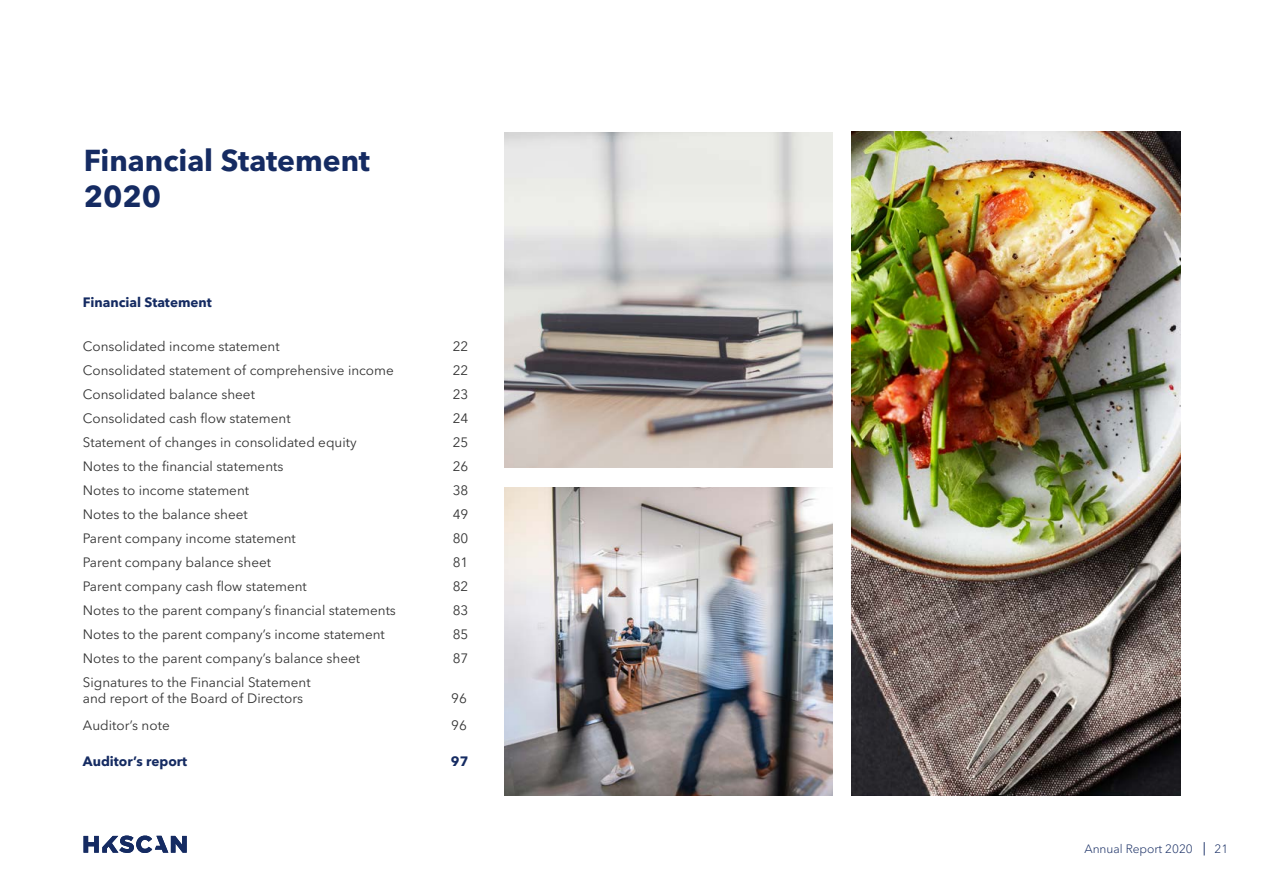
<style>
.page{position:relative;width:1263px;height:893px;background:#fff}
.page>*{position:absolute;margin:0;border:0;box-sizing:border-box;transform-origin:0 0}
.t1{font:700 30px/36px "Avenir Next LT Pro";color:#152b62}
.t2{font:13.5px/16.2px "Avenir Next LT Pro";color:#333}
.t3{font:700 13.5px "Avenir Next LT Pro";color:#152b62}
.t4{font:300 12px "Avenir Next LT Pro";color:#152b62}
</style>
<div class="page">
<svg style="left:84px;top:835px;width:103px;height:18px"></svg>
<svg style="left:1204px;top:842px;width:1px;height:13px"></svg>
<img style="left:852px;top:132px;width:328px;height:663px">
<img style="left:504px;top:132px;width:329px;height:336px">
<img style="left:504px;top:487px;width:329px;height:308px">
<h1 class="t1" style="left:84px;top:142px;width:288px">Financial Statement<br>2020</h1>
<p class="t3" style="left:83px;top:294px;width:130px">Financial Statement</p>
<p class="t2" style="left:83px;top:338px;width:198px">Consolidated income statement</p>
<p class="t2" style="left:453px;top:338px;width:17px">22</p>
<p class="t2" style="left:83px;top:362px;width:312px">Consolidated statement of comprehensive income</p>
<p class="t2" style="left:453px;top:362px;width:17px">22</p>
<p class="t2" style="left:83px;top:386px;width:174px">Consolidated balance sheet</p>
<p class="t2" style="left:453px;top:386px;width:17px">23</p>
<p class="t2" style="left:83px;top:410px;width:209px">Consolidated cash flow statement</p>
<p class="t2" style="left:453px;top:410px;width:17px">24</p>
<p class="t2" style="left:83px;top:434px;width:275px">Statement of changes in consolidated equity</p>
<p class="t2" style="left:453px;top:434px;width:17px">25</p>
<p class="t2" style="left:83px;top:458px;width:202px">Notes to the financial statements</p>
<p class="t2" style="left:453px;top:458px;width:17px">26</p>
<p class="t2" style="left:83px;top:482px;width:168px">Notes to income statement</p>
<p class="t2" style="left:453px;top:482px;width:17px">38</p>
<p class="t2" style="left:83px;top:506px;width:166px">Notes to the balance sheet</p>
<p class="t2" style="left:453px;top:506px;width:17px">49</p>
<p class="t2" style="left:83px;top:530px;width:214px">Parent company income statement</p>
<p class="t2" style="left:453px;top:530px;width:17px">80</p>
<p class="t2" style="left:83px;top:554px;width:190px">Parent company balance sheet</p>
<p class="t2" style="left:453px;top:554px;width:17px">81</p>
<p class="t2" style="left:83px;top:578px;width:225px">Parent company cash flow statement</p>
<p class="t2" style="left:453px;top:578px;width:17px">82</p>
<p class="t2" style="left:83px;top:602px;width:315px">Notes to the parent company’s financial statements</p>
<p class="t2" style="left:453px;top:602px;width:17px">83</p>
<p class="t2" style="left:83px;top:626px;width:303px">Notes to the parent company’s income statement</p>
<p class="t2" style="left:453px;top:626px;width:17px">85</p>
<p class="t2" style="left:83px;top:650px;width:279px">Notes to the parent company’s balance sheet</p>
<p class="t2" style="left:453px;top:650px;width:17px">87</p>
<p class="t2" style="left:83px;top:674px;width:229px">Signatures to the Financial Statement and report of the Board of Directors</p>
<p class="t2" style="left:451px;top:690px;width:17px">96</p>
<p class="t2" style="left:83px;top:717px;width:88px">Auditor’s note</p>
<p class="t2" style="left:451px;top:717px;width:17px">96</p>
<p class="t3" style="left:83px;top:753px;width:106px">Auditor’s report</p>
<p class="t3" style="left:451px;top:753px;width:19px">97</p>
<p class="t4" style="left:1084px;top:842px;width:110px">Annual Report 2020</p>
<p class="t4" style="left:1214px;top:842px;width:15px">21</p>
</div>
